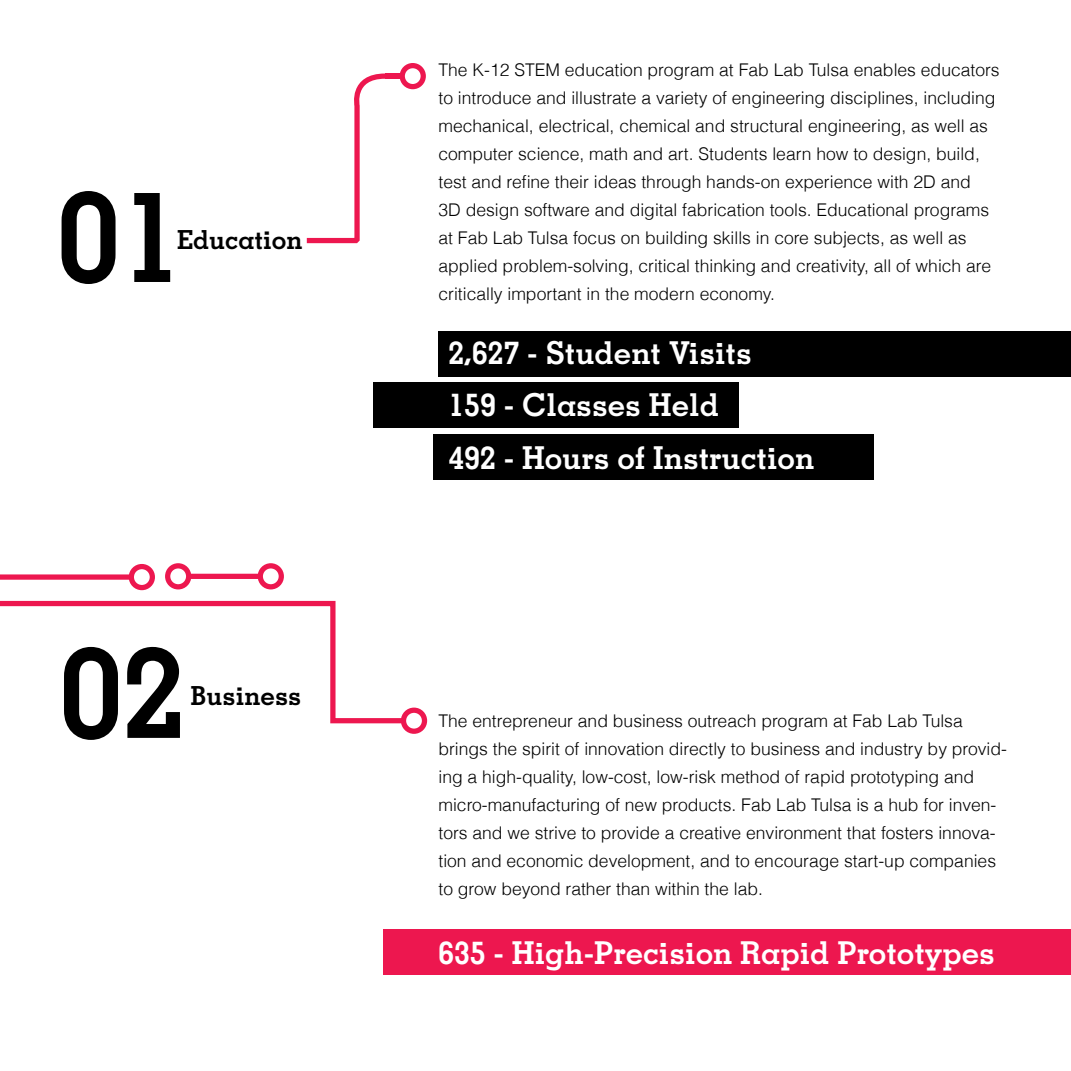
<style>
.page{position:relative;width:1071px;height:1071px;background:#fff}
.page>*{position:absolute;margin:0;border:0;box-sizing:border-box;transform-origin:0 0}
.t1{font:700 126px "Memphis";color:#000}
.t2{font:700 31.5px/52.5px "Memphis";color:#fff}
.t3{font:700 26.25px "Memphis";color:#000}
.t4{font:300 17.5px/28px "Helvetica";color:#000}
</style>
<div class="page">
<svg style="left:306px;top:71px;width:119px;height:173px"></svg>
<div style="left:400px;top:63px;width:26px;height:26px;border:5px solid #ed174f;border-radius:50%"></div>
<div style="left:438px;top:331px;width:633px;height:46px;background:#000"></div>
<div style="left:373px;top:382px;width:365px;height:46px;background:#000"></div>
<div style="left:433px;top:434px;width:441px;height:45px;background:#000"></div>
<div style="left:384px;top:929px;width:687px;height:46px;background:#ed174f"></div>
<svg style="left:0;top:600px;width:409px;height:126px"></svg>
<div style="left:401px;top:708px;width:26px;height:26px;border:5px solid #ed174f;border-radius:50%"></div>
<div style="left:0;top:574px;width:131px;height:6px;background:#ed174f"></div>
<div style="left:129px;top:564px;width:26px;height:26px;border:5px solid #ed174f;border-radius:50%"></div>
<div style="left:189px;top:574px;width:71px;height:5px;background:#ed174f"></div>
<div style="left:165px;top:563px;width:26px;height:26px;border:5px solid #ed174f;border-radius:50%"></div>
<div style="left:258px;top:563px;width:26px;height:26px;border:5px solid #ed174f;border-radius:50%"></div>
<h1 class="t1" style="left:57px;top:158px;width:128px">01</h1>
<h3 class="t3" style="left:177px;top:223px;width:127px">Education</h3>
<h1 class="t1" style="left:60px;top:614px;width:127px">02</h1>
<h3 class="t3" style="left:191px;top:679px;width:112px">Business</h3>
<p class="t4" style="left:438px;top:55px;width:563px">The K-12 STEM education program at Fab Lab Tulsa enables educators to introduce and illustrate a variety of engineering disciplines, including mechanical, electrical, chemical and structural engineering, as well as computer science, math and art. Students learn how to design, build, test and refine their ideas through hands-on experience with 2D and<br>3D design software and digital fabrication tools. Educational programs at Fab Lab Tulsa focus on building skills in core subjects, as well as applied problem-solving, critical thinking and creativity, all of which are critically important in the modern economy.</p>
<h2 class="t2" style="left:449px;top:326px;width:367px">2,627 - Student Visits<br>159 - Classes Held<br>492 - Hours of Instruction</h2>
<p class="t4" style="left:438px;top:706px;width:570px">The entrepreneur and business outreach program at Fab Lab Tulsa brings the spirit of innovation directly to business and industry by provid&shy;ing a high-quality, low-cost, low-risk method of rapid prototyping and micro-manufacturing of new products. Fab Lab Tulsa is a hub for inven&shy;tors and we strive to provide a creative environment that fosters innova&shy;tion and economic development, and to encourage start-up companies to grow beyond rather than within the lab.</p>
<h2 class="t2" style="left:438px;top:926px;width:558px">635 - High-Precision Rapid Prototypes</h2>
</div>
